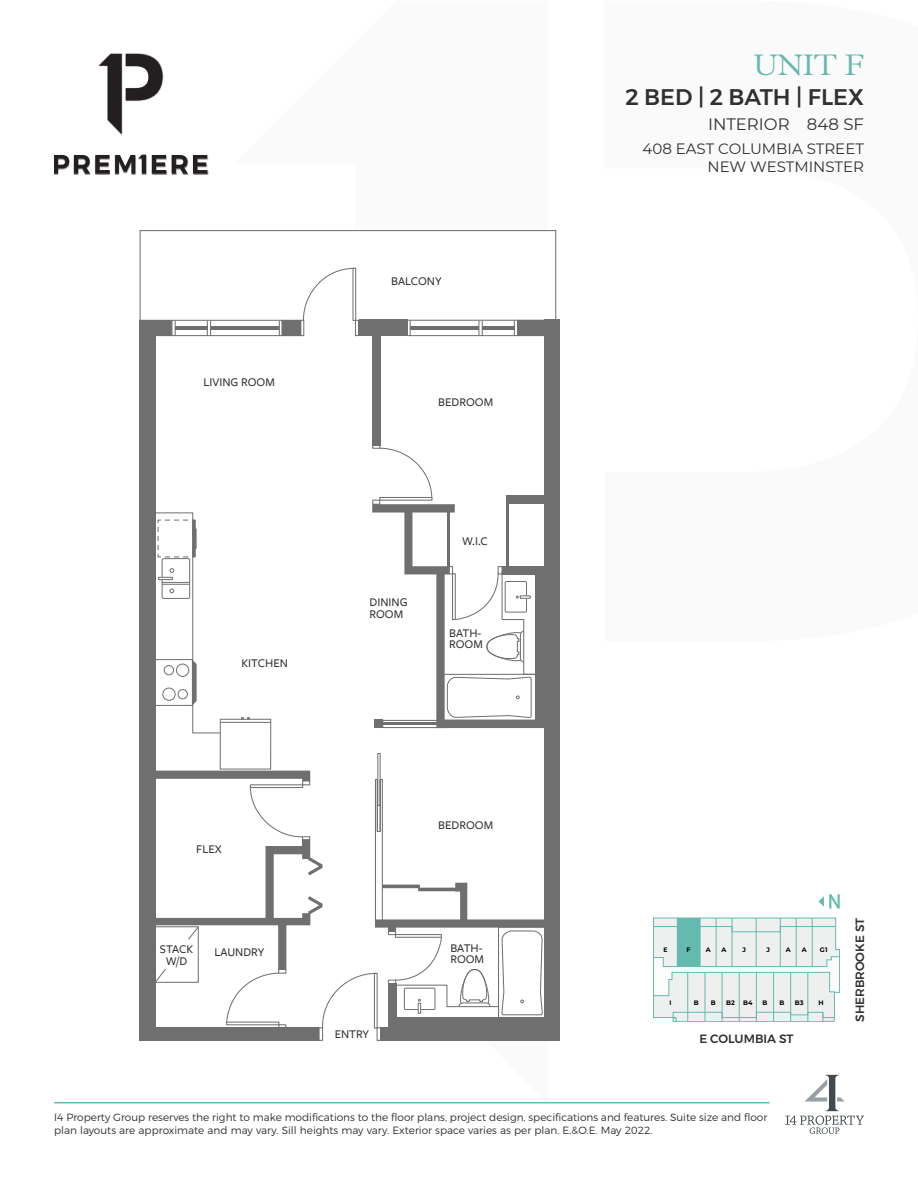
<style>
.page{position:relative;width:918px;height:1188px;background:#fff}
.page>*{position:absolute;margin:0;border:0;box-sizing:border-box;transform-origin:0 0}
.t1{font:300 30px "Plantin Std";color:#65bab0}
.t2{font:500 22.5px "Montserrat";color:#312f30}
.t3{font:16.5px "Montserrat";color:#312f30}
.t4{font:15px/18px "Montserrat";color:#312f30;text-align:right}
.t5{font:500 12.3px/11.2px "Freight Sans Pro";color:#333132}
.t6{font:500 12px "Montserrat";color:#312f30}
.t7{font:300 10.5px/12.6px "Montserrat";color:#312f30}
.t8{font:700 6.45px "Montserrat";letter-spacing:.02em;color:#000}
.t9{font:700 6.45px "Montserrat";letter-spacing:.02em;color:#000;scale:.94 1}
</style>
<div class="page">
<svg style="left:785px;top:1075px;width:79px;height:59px"></svg>
<hr style="left:54px;top:1102px;width:716px;height:1px;background:#65bab0">
<div style="left:544px;top:320px;width:16px;height:714px;background:#706f6f"></div>
<div style="left:140px;top:320px;width:16px;height:721px;background:#706f6f"></div>
<div style="left:380px;top:1027px;width:180px;height:14px;background:#706f6f"></div>
<div style="left:372px;top:335px;width:8px;height:111px;background:#706f6f"></div>
<div style="left:319px;top:1027px;width:4px;height:14px;border:1px solid #706f6f"></div>
<div style="left:377px;top:1027px;width:4px;height:14px;border:1px solid #706f6f"></div>
<div style="left:220px;top:719px;width:51px;height:50px;border:1px solid #706f6f"></div>
<hr style="left:220px;top:722px;width:51px;height:1px;background:#706f6f">
<svg style="left:241px;top:717px;width:9px;height:3px"></svg>
<svg style="left:156px;top:512px;width:65px;height:222px"></svg>
<div style="left:377px;top:753px;width:4px;height:53px;border:1px solid #706f6f"></div>
<svg style="left:372px;top:445px;width:172px;height:283px"></svg>
<div style="left:498px;top:566px;width:5px;height:8px;border:1px solid #706f6f"></div>
<svg style="left:140px;top:230px;width:417px;height:106px"></svg>
<div style="left:151px;top:1027px;width:168px;height:14px;background:#706f6f"></div>
<svg style="left:156px;top:771px;width:388px;height:258px"></svg>
<svg style="left:54px;top:155px;width:153px;height:19px"></svg>
<svg style="left:99px;top:54px;width:63px;height:80px"></svg>
<svg style="left:653px;top:918px;width:187px;height:104px;background:#dae7e6"></svg>
<svg style="left:819px;top:894px;width:21px;height:15px"></svg>
<p class="t5" style="left:203px;top:376px;width:73px">LIVING ROOM</p>
<p class="t5" style="left:241px;top:657px;width:48px">KITCHEN</p>
<p class="t5" style="left:391px;top:275px;width:52px">BALCONY</p>
<p class="t5" style="left:438px;top:396px;width:56px">BEDROOM</p>
<p class="t5" style="left:370px;top:596px;width:40px">DINING<br>ROOM</p>
<p class="t5" style="left:462px;top:535px;width:27px">W.I.C</p>
<p class="t5" style="left:449px;top:626px;width:35px">BATH-<br>ROOM</p>
<p class="t5" style="left:196px;top:843px;width:27px">FLEX</p>
<p class="t5" style="left:160px;top:943px;width:35px;text-align:center">STACK<br>W/D</p>
<p class="t5" style="left:214px;top:945px;width:51px">LAUNDRY</p>
<p class="t5" style="left:335px;top:1028px;width:36px">ENTRY</p>
<p class="t5" style="left:438px;top:818px;width:56px">BEDROOM</p>
<p class="t5" style="left:450px;top:942px;width:35px">BATH-<br>ROOM</p>
<h1 class="t1" style="left:754px;top:48px;width:112px">UNIT F</h1>
<h2 class="t2" style="left:626px;top:83px;width:240px">2 BED | 2 BATH | FLEX</h2>
<h3 class="t3" style="left:708px;top:114px;width:157px">INTERIOR 848 SF</h3>
<h3 class="t4" style="left:643px;top:139px;width:223px">408 EAST COLUMBIA STREET<br>NEW WESTMINSTER</h3>
<p class="t9" style="left:663px;top:946px;width:6px">E</p>
<p class="t8" style="left:687px;top:946px;width:6px">F</p>
<p class="t8" style="left:706px;top:946px;width:6px">A</p>
<p class="t8" style="left:722px;top:946px;width:6px">A</p>
<p class="t8" style="left:742px;top:946px;width:5px">J</p>
<p class="t8" style="left:766px;top:946px;width:5px">J</p>
<p class="t8" style="left:786px;top:946px;width:6px">A</p>
<p class="t8" style="left:802px;top:946px;width:6px">A</p>
<p class="t8" style="left:820px;top:946px;width:9px">G1</p>
<p class="t9" style="left:670px;top:999px;width:4px">I</p>
<p class="t8" style="left:694px;top:999px;width:6px">B</p>
<p class="t8" style="left:711px;top:999px;width:6px">B</p>
<p class="t8" style="left:726px;top:999px;width:10px">B2</p>
<p class="t8" style="left:743px;top:999px;width:11px">B4</p>
<p class="t8" style="left:762px;top:999px;width:6px">B</p>
<p class="t8" style="left:780px;top:999px;width:6px">B</p>
<p class="t8" style="left:795px;top:999px;width:10px">B3</p>
<p class="t8" style="left:819px;top:999px;width:7px">H</p>
<p class="t6" style="left:699px;top:1031px;width:96px">E COLUMBIA ST</p>
<p class="t6" style="left:852px;top:1022px;width:106px;rotate:-90deg">SHERBROOKE ST</p>
<p class="t7" style="left:54px;top:1110px;width:715px">I4 Property Group reserves the right to make modifications to the floor plans, project design, specifications and features. Suite size and floor plan layouts are approximate and may vary. Sill heights may vary. Exterior space varies as per plan. E.&amp;O.E. May 2022.</p>
</div>
